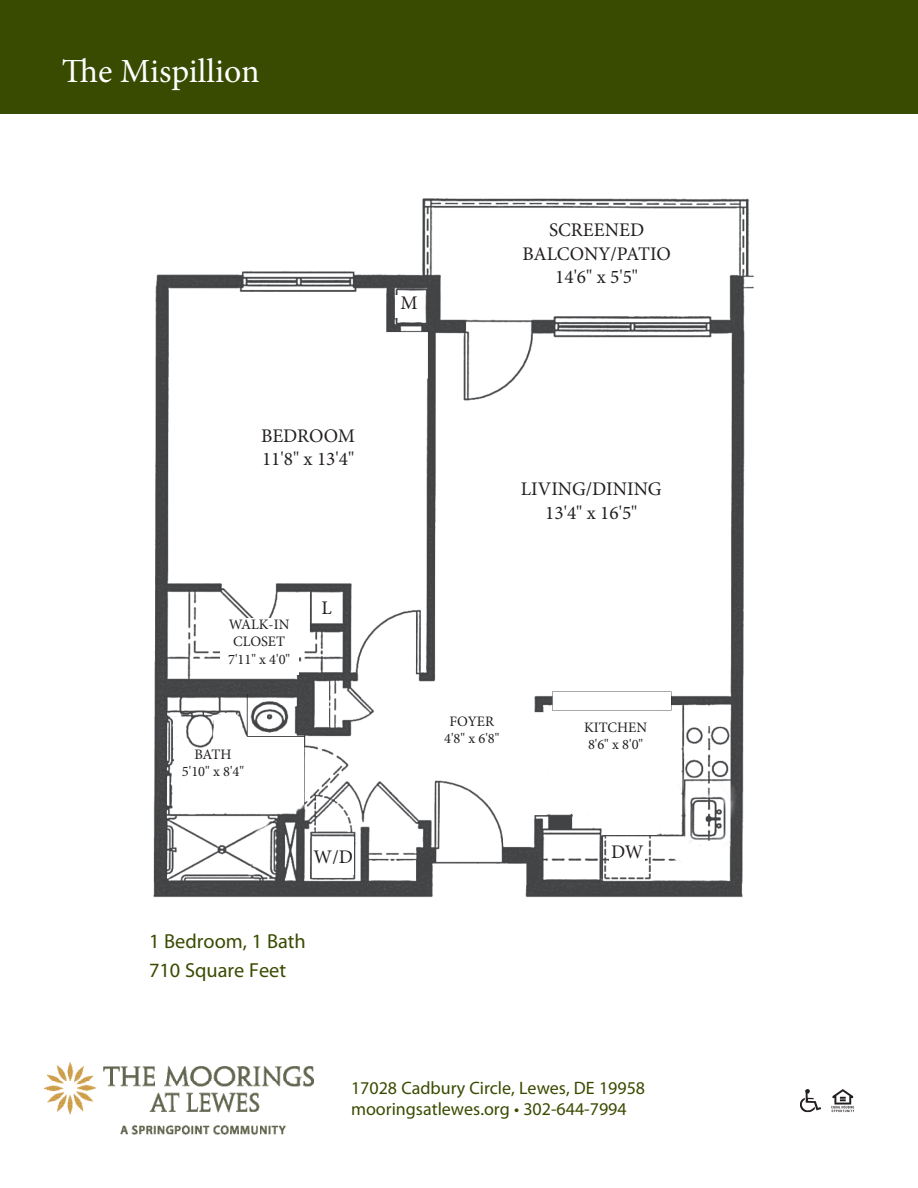
<style>
.page{position:relative;width:918px;height:1188px;background:#fff}
.page>*{position:absolute;margin:0;border:0;box-sizing:border-box;transform-origin:0 0}
.t1{font:33.9px "Minion Pro";letter-spacing:-.005em;color:#fff}
.t2{font:20.4px/29.5px "Myriad Pro";color:#394b00}
.t3{font:19.35px/23.1px "Minion Pro";color:#231f20;text-align:center}
.t4{font:18px/21.8px "Myriad Pro";color:#394b00}
.t5{font:14.4px/17.4px "Minion Pro";color:#231f20;text-align:center}
</style>
<div class="page">
<div style="left:0;top:0;width:918px;height:114px;background:#394b00"></div>
<svg style="left:831px;top:1089px;width:23px;height:23px"></svg>
<svg style="left:800px;top:1089px;width:21px;height:23px"></svg>
<img style="left:44px;top:1061px;width:269px;height:73px">
<img style="left:153px;top:198px;width:601px;height:700px">
<div style="left:252px;top:428px;width:112px;height:53px;background:#fff"></div>
<div style="left:220px;top:619px;width:78px;height:56px;background:#fff"></div>
<div style="left:174px;top:749px;width:78px;height:31px;background:#fff"></div>
<div style="left:421px;top:715px;width:101px;height:57px;background:#fff"></div>
<div style="left:565px;top:721px;width:101px;height:64px;background:#fff"></div>
<div style="left:395px;top:295px;width:28px;height:23px;background:#fff"></div>
<div style="left:313px;top:596px;width:28px;height:23px;background:#fff"></div>
<div style="left:610px;top:837px;width:35px;height:28px;background:#fff"></div>
<div style="left:313px;top:837px;width:41px;height:37px;background:#fff"></div>
<div style="left:494px;top:481px;width:195px;height:49px;background:#fff"></div>
<div style="left:522px;top:222px;width:149px;height:73px;background:#fff"></div>
<h1 class="t1" style="left:62px;top:48px;width:199px">The Mispillion</h1>
<p class="t3" style="left:401px;top:291px;width:19px">M</p>
<p class="t3" style="left:522px;top:219px;width:150px">SCREENED<br>BALCONY/PATIO<br>14'6" x 5'5"</p>
<p class="t3" style="left:261px;top:424px;width:96px;text-align:left">BEDROOM<br>11'8" x 13'4"</p>
<p class="t5" style="left:228px;top:616px;width:64px">WALK-IN<br>CLOSET<br>7'11" x 4'0"</p>
<p class="t3" style="left:322px;top:597px;width:12px">L</p>
<p class="t5" style="left:182px;top:746px;width:64px">BATH<br>5'10" x 8'4"</p>
<p class="t3" style="left:521px;top:478px;width:142px">LIVING/DINING<br>13'4" x 16'5"</p>
<p class="t5" style="left:444px;top:713px;width:57px">FOYER<br>4'8" x 6'8"</p>
<p class="t5" style="left:584px;top:718px;width:65px;text-align:left">KITCHEN<br>8'6" x 8'0"</p>
<p class="t3" style="left:314px;top:845px;width:41px">W/D</p>
<p class="t3" style="left:611px;top:840px;width:34px">DW</p>
<p class="t2" style="left:149px;top:926px;width:158px">1 Bedroom, 1 Bath<br>710 Square Feet</p>
<p class="t4" style="left:351px;top:1076px;width:296px">17028 Cadbury Circle, Lewes, DE 19958 mooringsatlewes.org • 302-644-7994</p>
</div>
